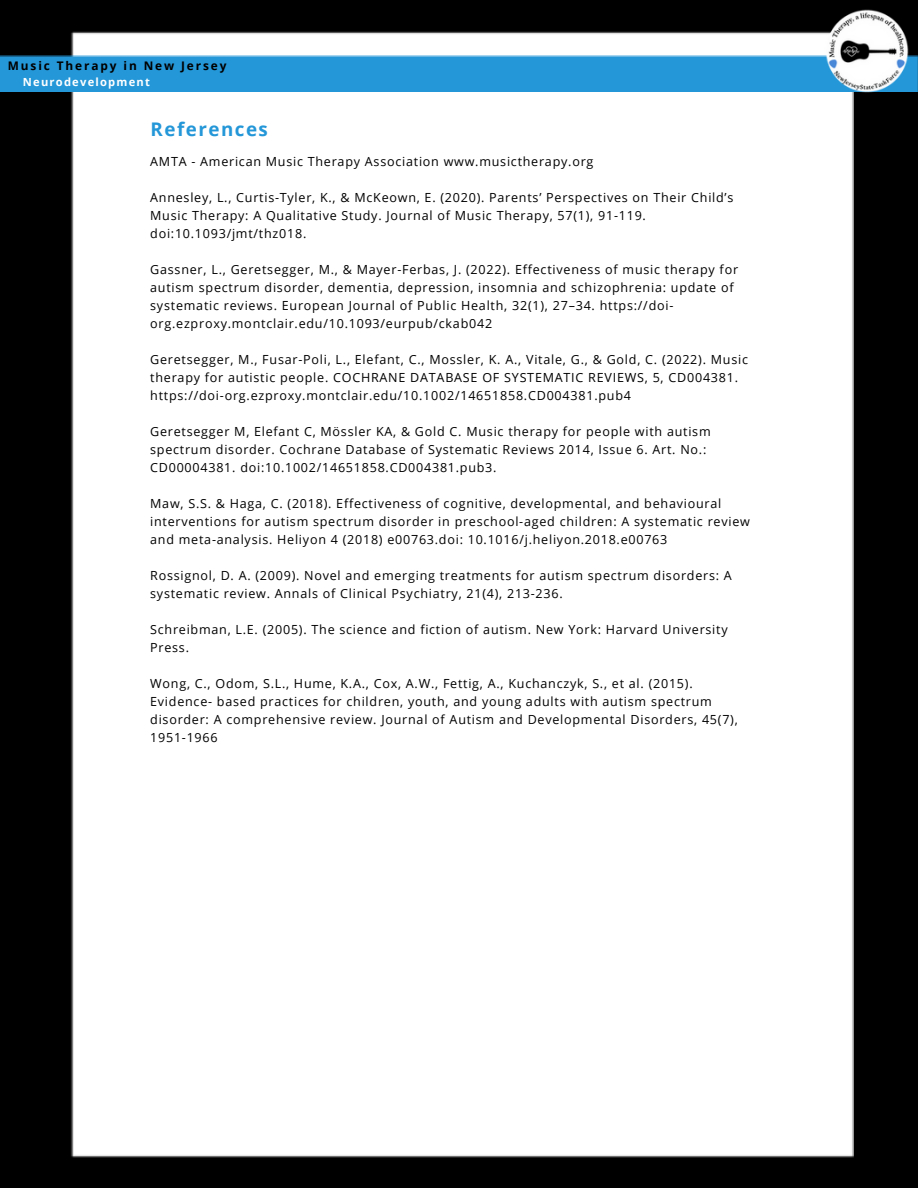
<style>
.page{position:relative;width:918px;height:1188px;background:#000}
.page>*{position:absolute;margin:0;border:0;box-sizing:border-box;transform-origin:0 0}
.t1{font:700 18.75px "Open Sans";letter-spacing:.08em;color:#2497d8}
.t2{font:12.6px/18px "Open Sans";letter-spacing:.06em;color:#000}
.t3{font:700 11.85px "Open Sans";letter-spacing:.16em;color:#000}
.t4{font:700 11.1px "Open Sans";letter-spacing:.11em;color:#fff}
</style>
<div class="page">
<div style="left:71px;top:32px;width:783px;height:1126px;background:#fff"></div>
<div style="left:0;top:55px;width:918px;height:36px;background:#2497d8"></div>
<img style="left:816px;top:9px;width:101px;height:92px">
<p class="t3" style="left:8px;top:58px;width:220px">Music Therapy in New Jersey</p>
<p class="t4" style="left:23px;top:75px;width:129px">Neurodevelopment</p>
<h1 class="t1" style="left:151px;top:116px;width:119px">References</h1>
<p class="t2" style="left:150px;top:153px;width:445px">AMTA - American Music Therapy Association www.musictherapy.org</p>
<p class="t2" style="left:150px;top:189px;width:585px">Annesley, L., Curtis-Tyler, K., &amp; McKeown, E. (2020). Parents’ Perspectives on Their Child’s<br>Music Therapy: A Qualitative Study. Journal of Music Therapy, 57(1), 91-119. doi:10.1093/jmt/thz018.</p>
<p class="t2" style="left:150px;top:261px;width:589px">Gassner, L., Geretsegger, M., &amp; Mayer-Ferbas, J. (2022). Effectiveness of music therapy for autism spectrum disorder, dementia, depression, insomnia and schizophrenia: update of systematic reviews. European Journal of Public Health, 32(1), 27–34. https://doi&shy;org.ezproxy.montclair.edu/10.1093/eurpub/ckab042</p>
<p class="t2" style="left:150px;top:351px;width:599px">Geretsegger, M., Fusar-Poli, L., Elefant, C., Mossler, K. A., Vitale, G., &amp; Gold, C. (2022). Music therapy for autistic people. COCHRANE DATABASE OF SYSTEMATIC REVIEWS, 5, CD004381. https://doi-org.ezproxy.montclair.edu/10.1002/14651858.CD004381.pub4</p>
<p class="t2" style="left:150px;top:423px;width:562px">Geretsegger M, Elefant C, Mössler KA, &amp; Gold C. Music therapy for people with autism spectrum disorder. Cochrane Database of Systematic Reviews 2014, Issue 6. Art. No.:<br>CD00004381. doi:10.1002/14651858.CD004381.pub3.</p>
<p class="t2" style="left:150px;top:495px;width:601px">Maw, S.S. &amp; Haga, C. (2018). Effectiveness of cognitive, developmental, and behavioural interventions for autism spectrum disorder in preschool-aged children: A systematic review and meta-analysis. Heliyon 4 (2018) e00763.doi: 10.1016/j.heliyon.2018.e00763</p>
<p class="t2" style="left:150px;top:567px;width:583px">Rossignol, D. A. (2009). Novel and emerging treatments for autism spectrum disorders: A systematic review. Annals of Clinical Psychiatry, 21(4), 213-236.</p>
<p class="t2" style="left:150px;top:621px;width:579px">Schreibman, L.E. (2005). The science and fiction of autism. New York: Harvard University<br>Press.</p>
<p class="t2" style="left:150px;top:675px;width:589px">Wong, C., Odom, S.L., Hume, K.A., Cox, A.W., Fettig, A., Kuchanczyk, S., et al. (2015).<br>Evidence- based practices for children, youth, and young adults with autism spectrum disorder: A comprehensive review. Journal of Autism and Developmental Disorders, 45(7), 1951-1966</p>
</div>
